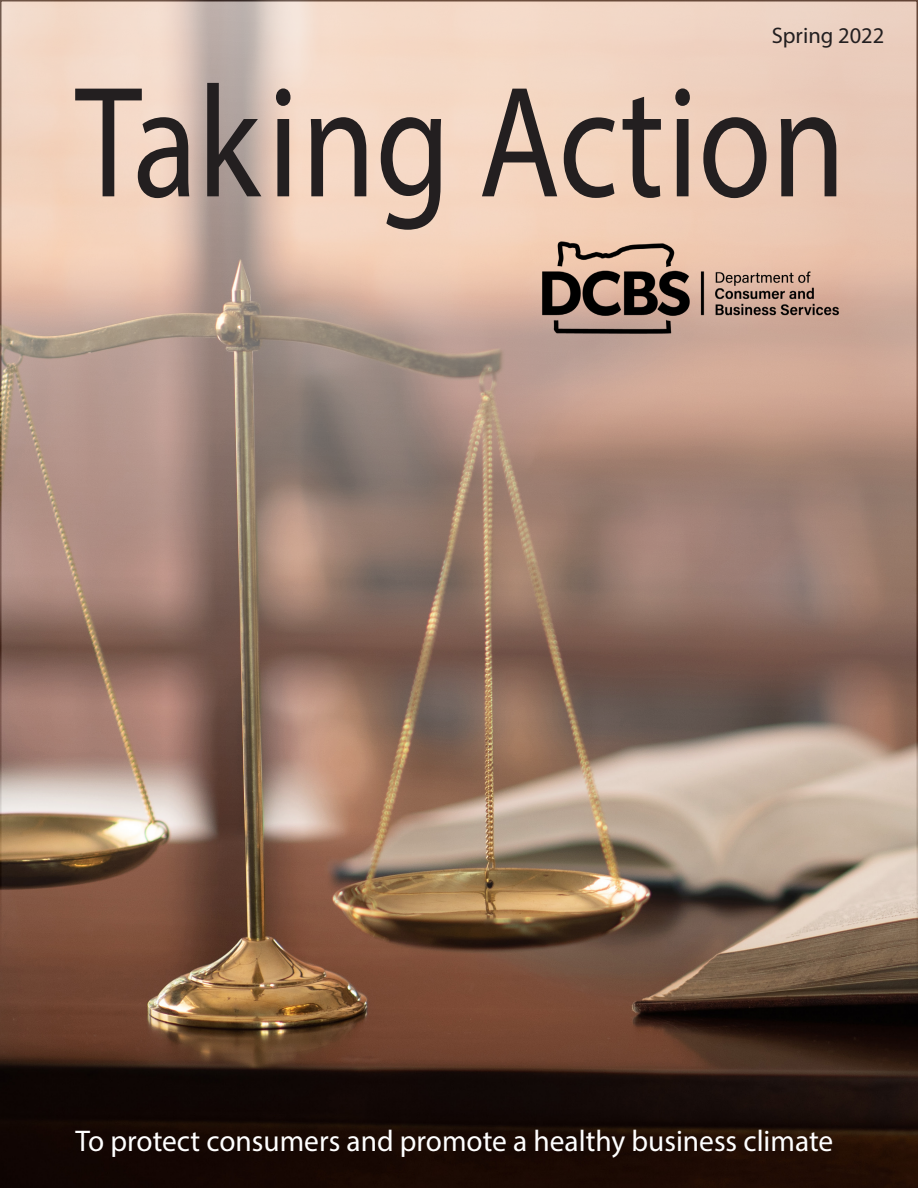
<style>
.page{position:relative;width:918px;height:1188px;background:#fff}
.page>*{position:absolute;margin:0;border:0;box-sizing:border-box;transform-origin:0 0}
.t1{font:159.75px "Myriad Pro";color:#231f20;scale:.84 1}
.t2{font:30px "Myriad Pro";color:#fff}
.t3{font:22.5px "Myriad Pro";color:#231f20}
</style>
<div class="page">
<img style="left:0;top:1069px;width:918px;height:119px">
<img style="left:3px;top:3px;width:912px;height:1063px">
<img style="left:540px;top:240px;width:301px;height:95px">
<p class="t3" style="left:772px;top:21px;width:114px">Spring 2022</p>
<p class="t1" style="left:75px;top:44px;width:919px">Taking Action</p>
<p class="t2" style="left:76px;top:1122px;width:759px">To protect consumers and promote a healthy business climate</p>
</div>
